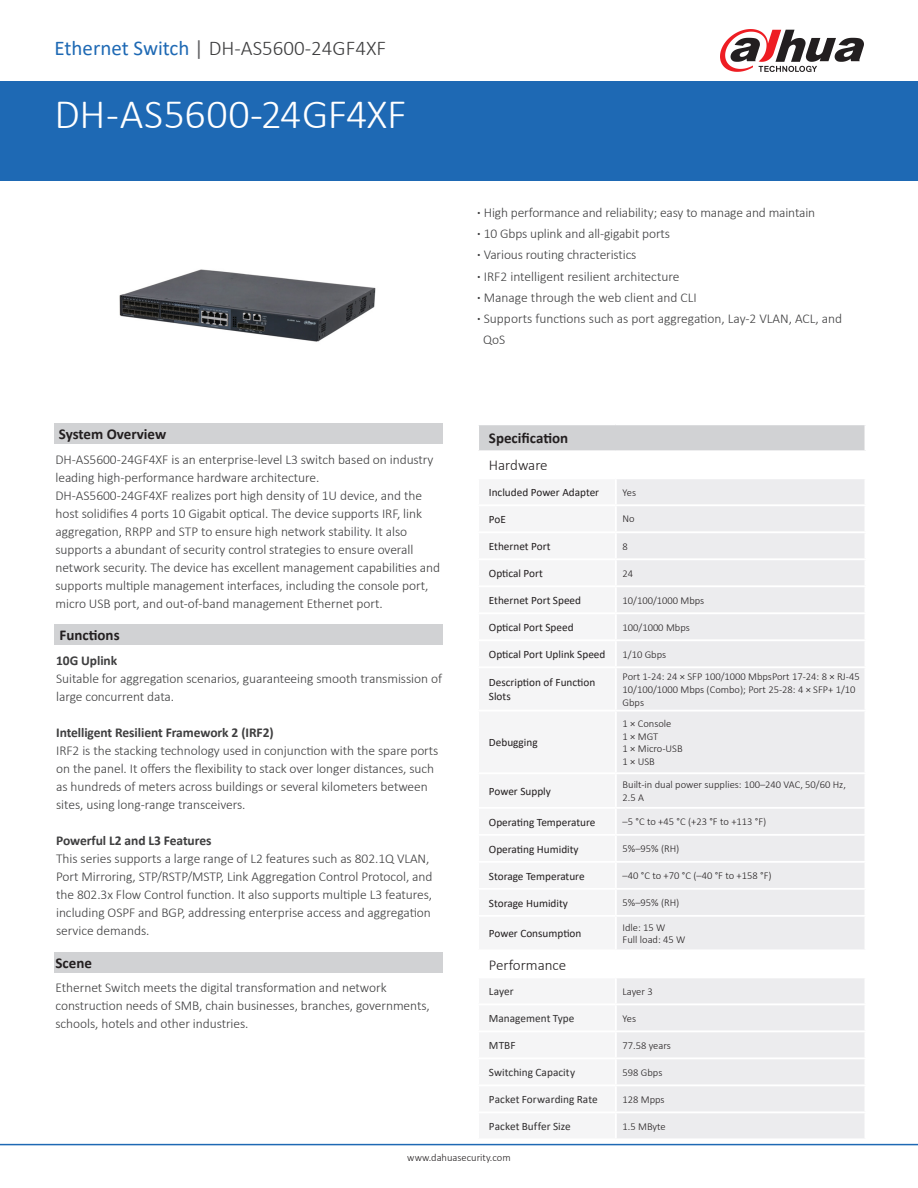
<style>
.page{position:relative;width:918px;height:1188px;background:#fff}
.page>*{position:absolute;margin:0;border:0;box-sizing:border-box;transform-origin:0 0}
.t1{font:300 42px "Calibri";letter-spacing:-.015em;color:#fff}
.t2{font:300 21px "Calibri";color:#3e3e3f}
.t3{font:700 15px "Calibri";color:#231f20}
.t4{font:300 15px "Calibri";color:#231f20}
.t5{font:300 13.5px/18px "Calibri";letter-spacing:-.005em;color:#3e3e3f}
.t6{font:700 13.5px "Calibri";letter-spacing:-.005em;color:#3e3e3f}
.t7{font:11.25px/13.5px "Calibri";color:#231f20}
.表格分类{font:11.25px "Calibri";letter-spacing:.005em;color:#312f30}
.t8{font:300 10.5px/12.6px "Calibri";color:#231f20}
.s1{font-weight:400;color:#1e69b4}
.s2{font-weight:400;color:#636366}
.s3{font-weight:700}
</style>
<div class="page">
<div style="left:0;top:81px;width:918px;height:100px;background:#1e69b4"></div>
<hr style="left:0;top:1144px;width:918px;height:1px;background:#1e69b4">
<svg style="left:720px;top:29px;width:144px;height:43px"></svg>
<img style="left:119px;top:269px;width:257px;height:73px">
<div style="left:54px;top:423px;width:389px;height:21px;background:#d1d2d4"></div>
<div style="left:54px;top:624px;width:389px;height:21px;background:#d1d2d4"></div>
<div style="left:54px;top:952px;width:389px;height:21px;background:#d1d2d4"></div>
<div style="left:617px;top:668px;width:247px;height:281px;background:#ececee"></div>
<div style="left:478px;top:889px;width:138px;height:27px;background:#f5f5f6"></div>
<div style="left:616px;top:889px;width:249px;height:27px;background:#ececee"></div>
<svg style="left:478px;top:425px;width:388px;height:241px"></svg>
<hr style="left:616px;top:710px;width:250px;height:2px;background:#fff">
<hr style="left:616px;top:772px;width:250px;height:2px;background:#fff">
<hr style="left:616px;top:807px;width:250px;height:2px;background:#fff">
<hr style="left:616px;top:834px;width:250px;height:2px;background:#fff">
<hr style="left:616px;top:861px;width:250px;height:2px;background:#fff">
<hr style="left:477px;top:888px;width:139px;height:2px;background:#fff">
<hr style="left:477px;top:890px;width:2px;height:25px;background:#fff">
<hr style="left:616px;top:888px;width:250px;height:2px;background:#fff">
<hr style="left:615px;top:890px;width:2px;height:25px;background:#fff">
<hr style="left:477px;top:915px;width:139px;height:2px;background:#fff">
<hr style="left:616px;top:915px;width:250px;height:2px;background:#fff">
<div style="left:617px;top:978px;width:247px;height:160px;background:#ececee"></div>
<p class="t2" style="left:55px;top:35px;width:333px"><span class="s1">Ethernet Switch</span> <span class="s2">|</span> DH-AS5600-24GF4XF</p>
<p class="t1" style="left:55px;top:88px;width:353px">DH-AS5600-24GF4XF</p>
<p class="t3" style="left:59px;top:423px;width:109px">System Overview</p>
<p class="t5" style="left:56px;top:450px;width:386px">DH-AS5600-24GF4XF is an enterprise-level L3 switch based on industry leading high-performance hardware architecture.<br>DH-AS5600-24GF4XF realizes port high density of 1U device, and the host solidifies 4 ports 10 Gigabit optical. The device supports IRF, link aggregation, RRPP and STP to ensure high network stability. It also supports a abundant of security control strategies to ensure overall network security. The device has excellent management capabilities and supports multiple management interfaces, including the console port, micro USB port, and out-of-band management Ethernet port.</p>
<p class="t3" style="left:60px;top:624px;width:62px">Functions</p>
<p class="t6" style="left:56px;top:651px;width:63px">10G Uplink</p>
<p class="t5" style="left:56px;top:670px;width:387px">Suitable for aggregation scenarios, guaranteeing smooth transmission of large concurrent data.</p>
<p class="t6" style="left:56px;top:723px;width:219px">Intelligent Resilient Framework 2 (IRF2)</p>
<p class="t5" style="left:56px;top:742px;width:384px">IRF2 is the stacking technology used in conjunction with the spare ports on the panel. It offers the flexibility to stack over longer distances, such as hundreds of meters across buildings or several kilometers between sites, using long-range transceivers.</p>
<p class="t6" style="left:56px;top:831px;width:157px">Powerful L2 and L3 Features</p>
<p class="t5" style="left:56px;top:850px;width:378px">This series supports a large range of L2 features such as 802.1Q VLAN, Port Mirroring, STP/RSTP/MSTP, Link Aggregation Control Protocol, and the 802.3x Flow Control function. It also supports multiple L3 features, including OSPF and BGP, addressing enterprise access and aggregation service demands.</p>
<p class="t3" style="left:56px;top:952px;width:38px">Scene</p>
<p class="t5" style="left:56px;top:979px;width:376px">Ethernet Switch meets the digital transformation and network construction needs of SMB, chain businesses, branches, governments, schools, hotels and other industries.</p>
<p class="t5" style="left:477px;top:204px;width:340px"><span class="s3">·</span> High performance and reliability; easy to manage and maintain</p>
<p class="t5" style="left:477px;top:225px;width:194px"><span class="s3">·</span> 10 Gbps uplink and all-gigabit ports</p>
<p class="t5" style="left:477px;top:246px;width:161px"><span class="s3">·</span> Various routing chracteristics</p>
<p class="t5" style="left:477px;top:267px;width:204px"><span class="s3">·</span> IRF2 intelligent resilient architecture</p>
<p class="t5" style="left:477px;top:288px;width:221px"><span class="s3">·</span> Manage through the web client and CLI</p>
<p class="t5" style="left:477px;top:309px;width:367px"><span class="s3">·</span> Supports functions such as port aggregation, Lay-2 VLAN, ACL, and</p>
<p class="t5" style="left:483px;top:330px;width:24px">QoS</p>
<p class="t3" style="left:489px;top:428px;width:81px">Specification</p>
<p class="t4" style="left:489px;top:456px;width:60px">Hardware</p>
<p class="t7" style="left:489px;top:485px;width:112px">Included Power Adapter</p>
<p class="t8" style="left:623px;top:486px;width:15px">Yes</p>
<p class="t7" style="left:489px;top:512px;width:19px">PoE</p>
<p class="t8" style="left:623px;top:512px;width:14px">No</p>
<p class="t7" style="left:489px;top:539px;width:63px">Ethernet Port</p>
<p class="t8" style="left:623px;top:540px;width:7px">8</p>
<p class="t7" style="left:489px;top:566px;width:55px">Optical Port</p>
<p class="t8" style="left:623px;top:567px;width:12px">24</p>
<p class="t7" style="left:489px;top:593px;width:94px">Ethernet Port Speed</p>
<p class="t8" style="left:623px;top:594px;width:83px">10/100/1000 Mbps</p>
<p class="t7" style="left:489px;top:620px;width:86px">Optical Port Speed</p>
<p class="t8" style="left:623px;top:621px;width:69px">100/1000 Mbps</p>
<p class="t7" style="left:489px;top:647px;width:118px">Optical Port Uplink Speed</p>
<p class="t8" style="left:623px;top:648px;width:45px">1/10 Gbps</p>
<p class="t7" style="left:489px;top:676px;width:108px">Description of Function<br>Slots</p>
<p class="t8" style="left:623px;top:670px;width:239px">Port 1-24: 24 × SFP 100/1000 MbpsPort 17-24: 8 × RJ-45<br>10/100/1000 Mbps (Combo); Port 25-28: 4 × SFP+ 1/10<br>Gbps</p>
<p class="t7" style="left:489px;top:735px;width:50px">Debugging</p>
<p class="t8" style="left:623px;top:717px;width:62px">1 × Console<br>1 × MGT<br>1 × Micro-USB<br>1 × USB</p>
<p class="t7" style="left:489px;top:784px;width:64px">Power Supply</p>
<p class="t8" style="left:623px;top:778px;width:225px">Built-in dual power supplies: 100–240 VAC, 50/60 Hz,<br>2.5 A</p>
<p class="t7" style="left:489px;top:815px;width:108px">Operating Temperature</p>
<p class="t8" style="left:623px;top:815px;width:145px">–5 °C to +45 °C (+23 °F to +113 °F)</p>
<p class="t7" style="left:489px;top:842px;width:91px">Operating Humidity</p>
<p class="t8" style="left:623px;top:842px;width:58px">5%–95% (RH)</p>
<p class="t7" style="left:489px;top:869px;width:97px">Storage Temperature</p>
<p class="t8" style="left:623px;top:869px;width:151px">–40 °C to +70 °C (–40 °F to +158 °F)</p>
<p class="t7" style="left:489px;top:896px;width:81px">Storage Humidity</p>
<p class="t8" style="left:623px;top:896px;width:58px">5%–95% (RH)</p>
<p class="t7" style="left:489px;top:927px;width:94px">Power Consumption</p>
<p class="t8" style="left:623px;top:921px;width:64px">Idle: 15 W<br>Full load: 45 W</p>
<p class="t4" style="left:489px;top:955px;width:79px">Performance</p>
<p class="表格分类" style="left:489px;top:984px;width:26px">Layer</p>
<p class="t8" style="left:623px;top:985px;width:32px">Layer 3</p>
<p class="表格分类" style="left:489px;top:1011px;width:87px">Management Type</p>
<p class="t8" style="left:623px;top:1012px;width:15px">Yes</p>
<p class="表格分类" style="left:489px;top:1038px;width:28px">MTBF</p>
<p class="t8" style="left:623px;top:1039px;width:50px">77.58 years</p>
<p class="表格分类" style="left:489px;top:1065px;width:88px">Switching Capacity</p>
<p class="t8" style="left:623px;top:1066px;width:41px">598 Gbps</p>
<p class="表格分类" style="left:489px;top:1092px;width:110px">Packet Forwarding Rate</p>
<p class="t8" style="left:623px;top:1093px;width:44px">128 Mpps</p>
<p class="表格分类" style="left:489px;top:1119px;width:83px">Packet Buffer Size</p>
<p class="t8" style="left:623px;top:1120px;width:45px">1.5 MByte</p>
<p class="t8" style="left:407px;top:1151px;width:105px">www.dahuasecurity.com</p>
</div>
